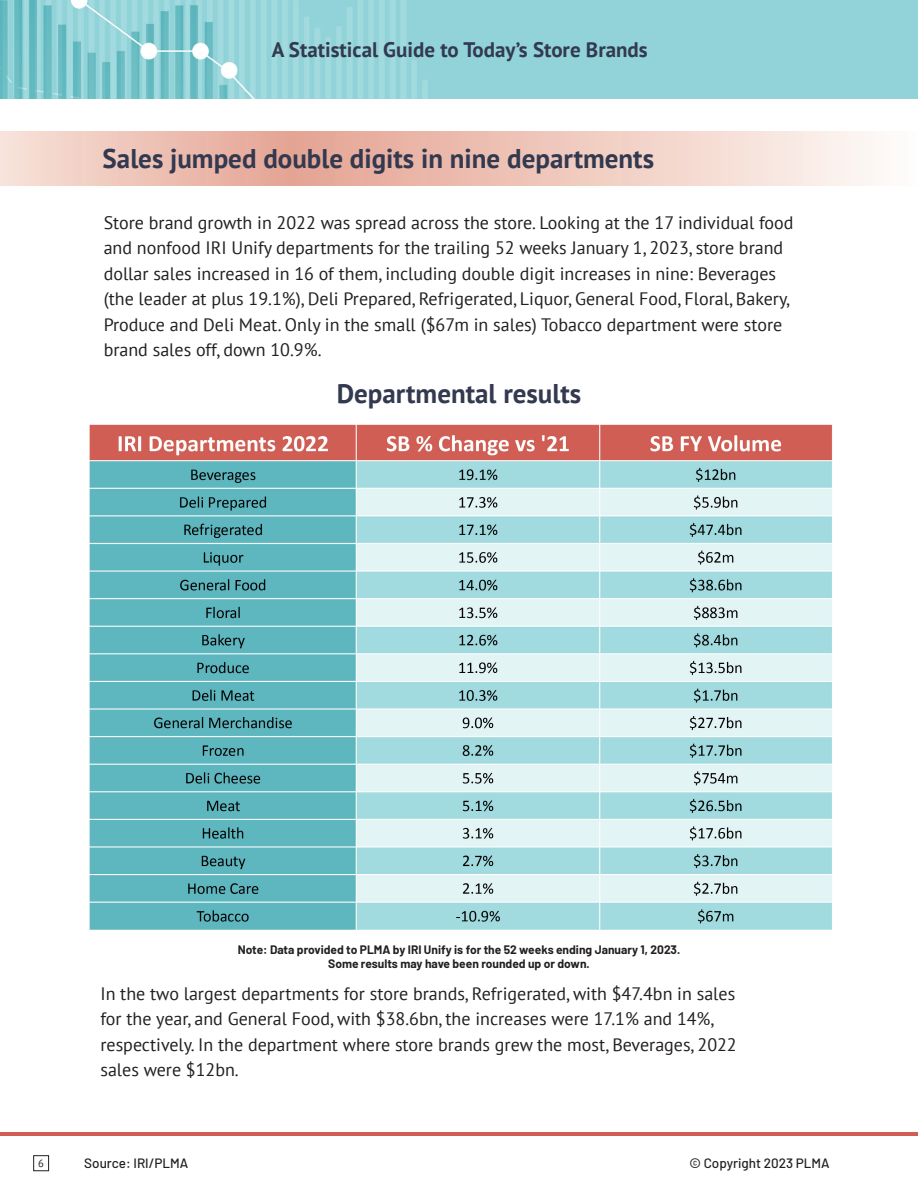
<style>
.page{position:relative;width:918px;height:1188px;background:#fff}
.page>*{position:absolute;margin:0;border:0;box-sizing:border-box;transform-origin:0 0}
.Blue_Subhead{font:700 27px "PT Sans";color:#33394f}
.t1{font:700 21px "PT Sans";color:#33394f}
.Paragraph_Copy{font:18px/25.5px "PT Sans";color:#231f20}
.t2{font:500 13.5px "Barlow";color:#231f20}
.Blue_Subhead-2{font:700 12px/14.4px "Barlow";color:#231f20;text-align:center}
.t3{font:10.5px "PT Sans";color:#231f20}
</style>
<div class="page">
<img style="left:0;top:0;width:918px;height:98px">
<hr style="left:0;top:1132px;width:918px;height:3px;background:#d15e54">
<div style="left:33px;top:1155px;width:16px;height:16px;border:1px solid #231f20"></div>
<svg style="left:0;top:131px;width:875px;height:54px;background:#efc9be"></svg>
<img style="left:89px;top:424px;width:744px;height:506px">
<p class="t1" style="left:272px;top:36px;width:378px">A Statistical Guide to Today’s Store Brands</p>
<p class="Blue_Subhead" style="left:103px;top:141px;width:553px">Sales jumped double digits in nine departments</p>
<p class="Paragraph_Copy" style="left:104px;top:209px;width:691px">Store brand growth in 2022 was spread across the store. Looking at the 17 individual food and nonfood IRI Unify departments for the trailing 52 weeks January 1, 2023, store brand dollar sales increased in 16 of them, including double digit increases in nine: Beverages (the leader at plus 19.1%), Deli Prepared, Refrigerated, Liquor, General Food, Floral, Bakery, Produce and Deli Meat. Only in the small ($67m in sales) Tobacco department were store brand sales off, down 10.9%.</p>
<p class="Blue_Subhead" style="left:337px;top:375px;width:246px">Departmental results</p>
<p class="t3" style="left:38px;top:1157px;width:7px">6</p>
<p class="Blue_Subhead-2" style="left:238px;top:942px;width:444px">Note: Data provided to PLMA by IRI Unify is for the 52 weeks ending January 1, 2023.<br>Some results may have been rounded up or down.</p>
<p class="Paragraph_Copy" style="left:100px;top:980px;width:638px">In the two largest departments for store brands, Refrigerated, with $47.4bn in sales for the year, and General Food, with $38.6bn, the increases were 17.1% and 14%, respectively. In the department where store brands grew the most, Beverages, 2022 sales were $12bn.</p>
<p class="t2" style="left:84px;top:1154px;width:106px">Source: IRI/PLMA</p>
<p class="t2" style="left:689px;top:1154px;width:142px">© Copyright 2023 PLMA</p>
</div>
